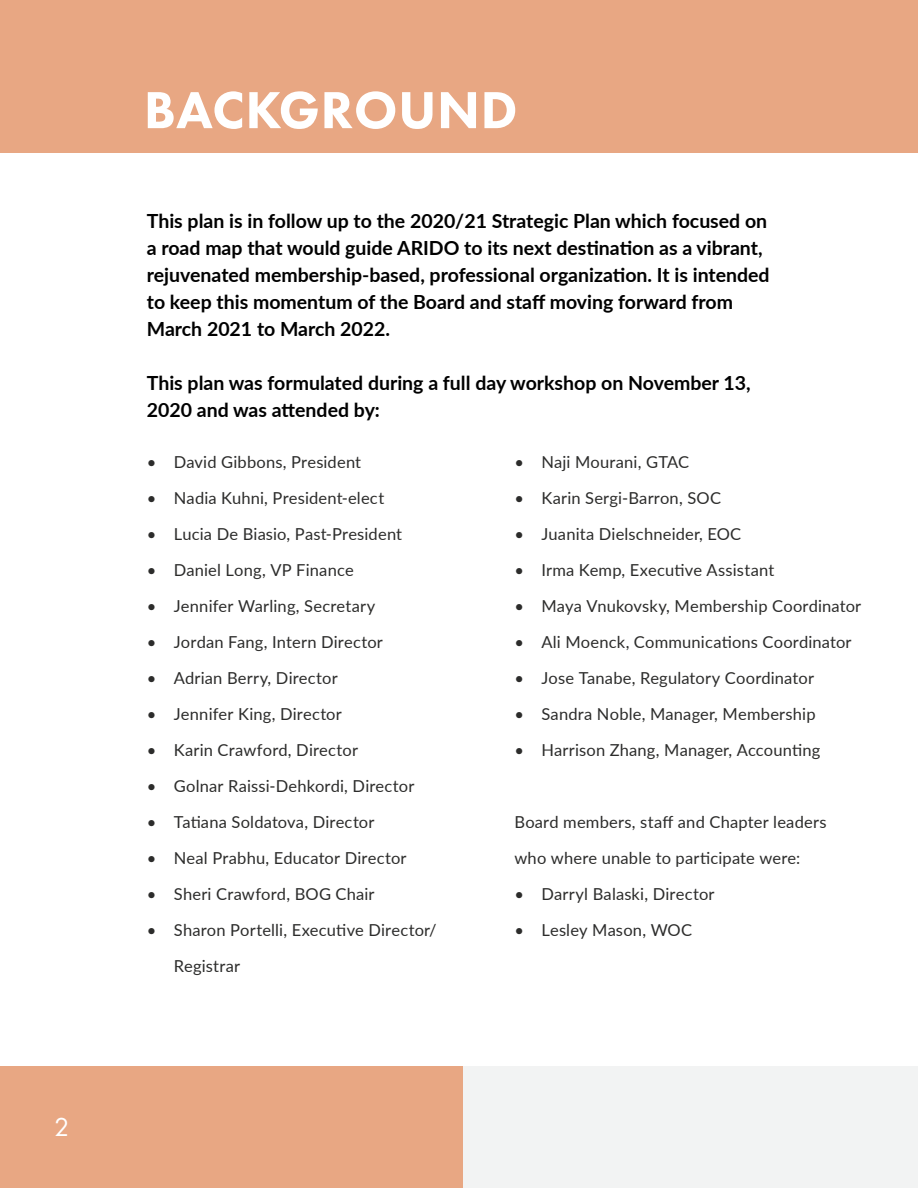
<style>
.page{position:relative;width:918px;height:1188px;background:#fff}
.page>*{position:absolute;margin:0;border:0;box-sizing:border-box;transform-origin:0 0}
.Section_Header_-_Ali{font:800 54px "Futura PT";letter-spacing:.01em;color:#fff}
.t1{font:27px "Futura PT";color:#fff}
.Body_Text{font:700 19.5px/27px "Lato";color:#000}
.Bulleted_List_blank{font:16.5px/36px "Lato";letter-spacing:.01em;color:#2c2c2b}
</style>
<div class="page">
<div style="left:463px;top:1066px;width:455px;height:122px;background:#f2f3f3"></div>
<div style="left:0;top:0;width:918px;height:153px;background:#e8a783"></div>
<div style="left:0;top:1066px;width:463px;height:122px;background:#e8a783"></div>
<h2 class="t1" style="left:54px;top:1111px;width:17px">2</h2>
<p class="Section_Header_-_Ali" style="left:144px;top:76px;width:375px">BACKGROUND</p>
<p class="Body_Text" style="left:147px;top:207px;width:624px">This plan is in follow up to the 2020/21 Strategic Plan which focused on a road map that would guide ARIDO to its next destination as a vibrant, rejuvenated membership-based, professional organization. It is intended to keep this momentum of the Board and staff moving forward from March 2021 to March 2022.</p>
<p class="Body_Text" style="left:147px;top:369px;width:605px">This plan was formulated during a full day workshop on November 13,<br>2020 and was attended by:</p>
<p class="Bulleted_List_blank" style="left:147px;top:443px;width:216px">• David Gibbons, President</p>
<p class="Bulleted_List_blank" style="left:147px;top:479px;width:239px">• Nadia Kuhni, President-elect</p>
<p class="Bulleted_List_blank" style="left:147px;top:515px;width:257px">• Lucia De Biasio, Past-President</p>
<p class="Bulleted_List_blank" style="left:147px;top:551px;width:208px">• Daniel Long, VP Finance</p>
<p class="Bulleted_List_blank" style="left:147px;top:587px;width:230px">• Jennifer Warling, Secretary</p>
<p class="Bulleted_List_blank" style="left:147px;top:623px;width:238px">• Jordan Fang, Intern Director</p>
<p class="Bulleted_List_blank" style="left:147px;top:659px;width:192px">• Adrian Berry, Director</p>
<p class="Bulleted_List_blank" style="left:147px;top:695px;width:197px">• Jennifer King, Director</p>
<p class="Bulleted_List_blank" style="left:147px;top:731px;width:213px">• Karin Crawford, Director</p>
<p class="Bulleted_List_blank" style="left:147px;top:767px;width:269px">• Golnar Raissi-Dehkordi, Director</p>
<p class="Bulleted_List_blank" style="left:147px;top:803px;width:229px">• Tatiana Soldatova, Director</p>
<p class="Bulleted_List_blank" style="left:147px;top:839px;width:261px">• Neal Prabhu, Educator Director</p>
<p class="Bulleted_List_blank" style="left:147px;top:875px;width:229px">• Sheri Crawford, BOG Chair</p>
<p class="Bulleted_List_blank" style="left:174px;top:911px;width:264px;text-indent:-27px">• Sharon Portelli, Executive Director/<br>Registrar</p>
<p class="Bulleted_List_blank" style="left:514px;top:443px;width:176px">• Naji Mourani, GTAC</p>
<p class="Bulleted_List_blank" style="left:514px;top:479px;width:208px">• Karin Sergi-Barron, SOC</p>
<p class="Bulleted_List_blank" style="left:514px;top:515px;width:228px">• Juanita Dielschneider, EOC</p>
<p class="Bulleted_List_blank" style="left:514px;top:551px;width:261px">• Irma Kemp, Executive Assistant</p>
<p class="Bulleted_List_blank" style="left:514px;top:587px;width:348px">• Maya Vnukovsky, Membership Coordinator</p>
<p class="Bulleted_List_blank" style="left:514px;top:623px;width:339px">• Ali Moenck, Communications Coordinator</p>
<p class="Bulleted_List_blank" style="left:514px;top:659px;width:301px">• Jose Tanabe, Regulatory Coordinator</p>
<p class="Bulleted_List_blank" style="left:514px;top:695px;width:303px">• Sandra Noble, Manager, Membership</p>
<p class="Bulleted_List_blank" style="left:514px;top:731px;width:307px">• Harrison Zhang, Manager, Accounting</p>
<p class="Bulleted_List_blank" style="left:514px;top:803px;width:314px">Board members, staff and Chapter leaders</p>
<p class="Bulleted_List_blank" style="left:514px;top:839px;width:288px">who where unable to participate were:</p>
<p class="Bulleted_List_blank" style="left:514px;top:875px;width:202px">• Darryl Balaski, Director</p>
<p class="Bulleted_List_blank" style="left:514px;top:911px;width:179px">• Lesley Mason, WOC</p>
</div>
